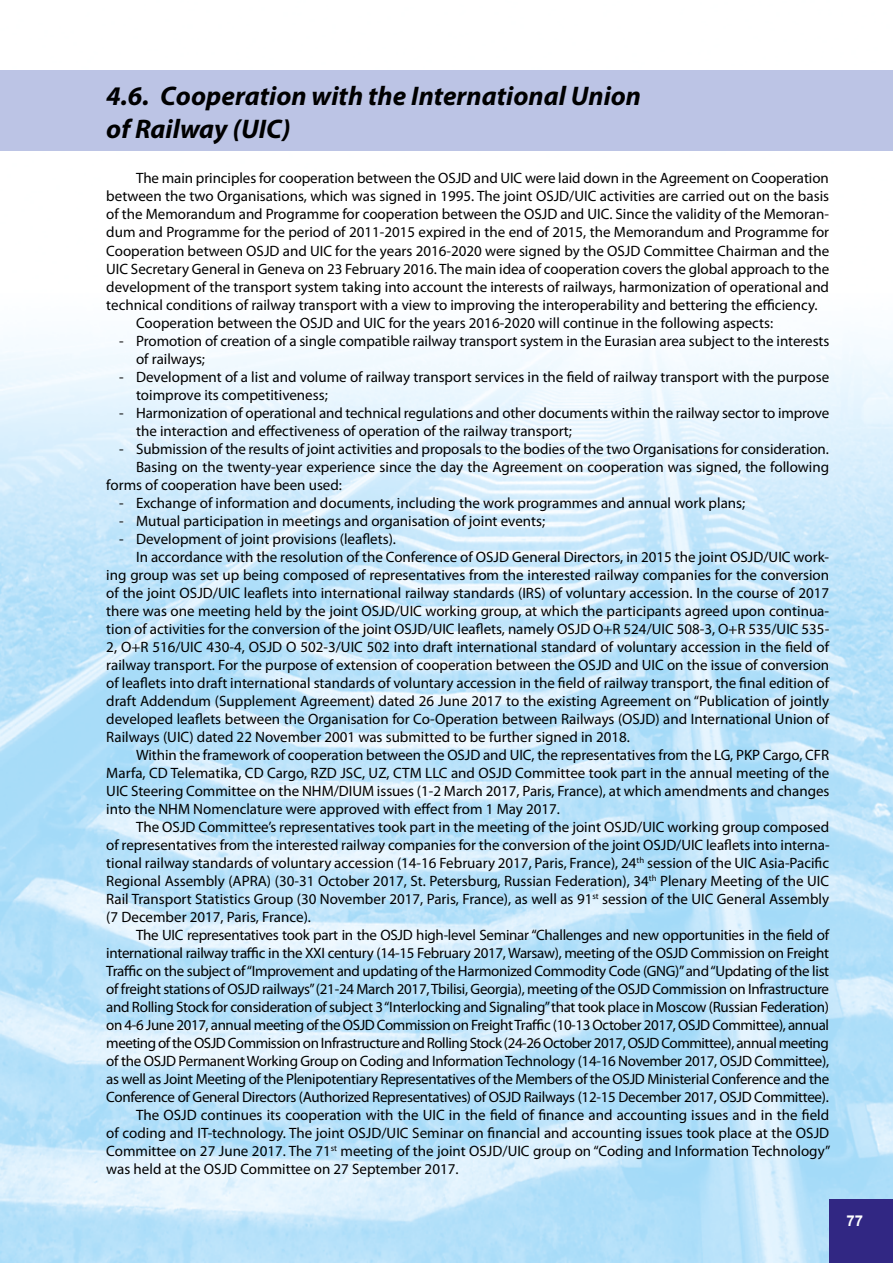
<style>
.page{position:relative;width:893px;height:1263px;background:#fff}
.page>*{position:absolute;margin:0;border:0;box-sizing:border-box;transform-origin:0 0}
.t1{font:italic 700 27px/32.4px "Myriad Pro";color:#000}
.t2{font:15px/18px "Myriad Pro";color:#000}
.t3{font:15px "Myriad Pro";letter-spacing:-.02em;color:#000}
.t4{font:15px "Myriad Pro";letter-spacing:-.03em;color:#000}
.t5{font:15px "Myriad Pro";letter-spacing:-.025em;color:#000}
.t6{font:700 15px "Arial";color:#fff}
</style>
<div class="page">
<img style="left:0;top:342px;width:893px;height:921px">
<div style="left:829px;top:1199px;width:64px;height:64px;background:#312783"></div>
<div style="left:0;top:70px;width:893px;height:81px;background:#bcc4e5"></div>
<h1 class="t1" style="left:106px;top:79px;width:536px">4.6. Cooperation with the International Union of Railway (UIC)</h1>
<p class="t2" style="left:136px;top:169px;width:694px">The main principles for cooperation between the OSJD and UIC were laid down in the Agreement on Cooperation</p>
<p class="t2" style="left:106px;top:187px;width:724px">between the two Organisations, which was signed in 1995. The joint OSJD/UIC activities are carried out on the basis</p>
<p class="t2" style="left:106px;top:205px;width:724px">of the Memorandum and Programme for cooperation between the OSJD and UIC. Since the validity of the Memoran-</p>
<p class="t2" style="left:106px;top:223px;width:724px">dum and Programme for the period of 2011-2015 expired in the end of 2015, the Memorandum and Programme for</p>
<p class="t2" style="left:106px;top:241px;width:724px">Cooperation between OSJD and UIC for the years 2016-2020 were signed by the OSJD Committee Chairman and the</p>
<p class="t2" style="left:106px;top:259px;width:724px">UIC Secretary General in Geneva on 23 February 2016. The main idea of cooperation covers the global approach to the</p>
<p class="t2" style="left:106px;top:277px;width:724px">development of the transport system taking into account the interests of railways, harmonization of operational and</p>
<p class="t2" style="left:106px;top:295px;width:713px">technical conditions of railway transport with a view to improving the interoperability and bettering the efficiency.</p>
<p class="t2" style="left:136px;top:313px;width:639px">Cooperation between the OSJD and UIC for the years 2016-2020 will continue in the following aspects:</p>
<p class="t2" style="left:136px;top:331px;width:695px;text-indent:-17px">- Promotion of creation of a single compatible railway transport system in the Eurasian area subject to the interests of railways;</p>
<p class="t2" style="left:136px;top:367px;width:695px;text-indent:-17px">- Development of a list and volume of railway transport services in the field of railway transport with the purpose toimprove its competitiveness;</p>
<p class="t2" style="left:136px;top:403px;width:695px;text-indent:-17px">- Harmonization of operational and technical regulations and other documents within the railway sector to improve the interaction and effectiveness of operation of the railway transport;</p>
<p class="t2" style="left:119px;top:439px;width:711px">- Submission of the results of joint activities and proposals to the bodies of the two Organisations for consideration.</p>
<p class="t2" style="left:136px;top:457px;width:695px">Basing on the twenty-year experience since the day the Agreement on cooperation was signed, the following</p>
<p class="t2" style="left:106px;top:475px;width:237px">forms of cooperation have been used:</p>
<p class="t2" style="left:119px;top:493px;width:628px">- Exchange of information and documents, including the work programmes and annual work plans;</p>
<p class="t2" style="left:119px;top:511px;width:428px">- Mutual participation in meetings and organisation of joint events;</p>
<p class="t2" style="left:119px;top:529px;width:278px">- Development of joint provisions (leaflets).</p>
<p class="t2" style="left:136px;top:547px;width:695px">In accordance with the resolution of the Conference of OSJD General Directors, in 2015 the joint OSJD/UIC work-</p>
<p class="t2" style="left:106px;top:565px;width:724px">ing group was set up being composed of representatives from the interested railway companies for the conversion</p>
<p class="t2" style="left:106px;top:583px;width:724px">of the joint OSJD/UIC leaflets into international railway standards (IRS) of voluntary accession. In the course of 2017</p>
<p class="t2" style="left:106px;top:601px;width:724px">there was one meeting held by the joint OSJD/UIC working group, at which the participants agreed upon continua-</p>
<p class="t2" style="left:106px;top:619px;width:724px">tion of activities for the conversion of the joint OSJD/UIC leaflets, namely OSJD О+R 524/UIC 508-3, О+R 535/UIC 535-</p>
<p class="t2" style="left:106px;top:637px;width:724px">2, О+R 516/UIC 430-4, OSJD О 502-3/UIC 502 into draft international standard of voluntary accession in the field of</p>
<p class="t2" style="left:106px;top:655px;width:724px">railway transport. For the purpose of extension of cooperation between the OSJD and UIC on the issue of conversion</p>
<p class="t2" style="left:106px;top:673px;width:724px">of leaflets into draft international standards of voluntary accession in the field of railway transport, the final edition of</p>
<p class="t2" style="left:106px;top:691px;width:724px">draft Addendum (Supplement Agreement) dated 26 June 2017 to the existing Agreement on “Publication of jointly</p>
<p class="t2" style="left:106px;top:709px;width:724px">developed leaflets between the Organisation for Co-Operation between Railways (OSJD) and International Union of</p>
<p class="t2" style="left:106px;top:727px;width:525px">Railways (UIC) dated 22 November 2001 was submitted to be further signed in 2018.</p>
<p class="t2" style="left:136px;top:745px;width:694px">Within the framework of cooperation between the OSJD and UIC, the representatives from the LG, PKP Cargo, CFR</p>
<p class="t2" style="left:106px;top:763px;width:724px">Marfa, CD Telematika, CD Cargo, RZD JSC, UZ, CTM LLC and OSJD Committee took part in the annual meeting of the</p>
<p class="t2" style="left:106px;top:781px;width:725px">UIC Steering Committee on the NHM/DIUM issues (1-2 March 2017, Paris, France), at which amendments and changes</p>
<p class="t2" style="left:106px;top:799px;width:455px">into the NHM Nomenclature were approved with effect from 1 May 2017.</p>
<p class="t2" style="left:136px;top:817px;width:695px">The OSJD Committee’s representatives took part in the meeting of the joint OSJD/UIC working group composed</p>
<p class="t2" style="left:106px;top:835px;width:725px">of representatives from the interested railway companies for the conversion of the joint OSJD/UIC leaflets into interna-</p>
<p class="t2" style="left:106px;top:853px;width:724px">tional railway standards of voluntary accession (14-16 February 2017, Paris, France), 24<sup>th</sup> session of the UIC Asia-Pacific</p>
<p class="t2" style="left:106px;top:871px;width:724px">Regional Assembly (APRA) (30-31 October 2017, St. Petersburg, Russian Federation), 34<sup>th</sup> Plenary Meeting of the UIC</p>
<p class="t2" style="left:106px;top:889px;width:724px">Rail Transport Statistics Group (30 November 2017, Paris, France), as well as 91<sup>st</sup> session of the UIC General Assembly</p>
<p class="t2" style="left:106px;top:907px;width:206px">(7 December 2017, Paris, France).</p>
<p class="t3" style="left:136px;top:925px;width:695px">The UIC representatives took part in the OSJD high-level Seminar “Challenges and new opportunities in the field of</p>
<p class="t3" style="left:106px;top:943px;width:724px">international railway traffic in the XXI century (14-15 February 2017, Warsaw), meeting of the OSJD Commission on Freight</p>
<p class="t3" style="left:106px;top:961px;width:724px">Traffic on the subject of “Improvement and updating of the Harmonized Commodity Code (GNG)” and “Updating of the list</p>
<p class="t3" style="left:106px;top:979px;width:724px">of freight stations of OSJD railways” (21-24 March 2017, Tbilisi, Georgia), meeting of the OSJD Commission on Infrastructure</p>
<p class="t3" style="left:106px;top:997px;width:724px">and Rolling Stock for consideration of subject 3 “Interlocking and Signaling” that took place in Moscow (Russian Federation)</p>
<p class="t5" style="left:106px;top:1015px;width:724px">on 4-6 June 2017, annual meeting of the OSJD Commission on Freight Traffic (10-13 October 2017, OSJD Committee), annual</p>
<p class="t4" style="left:106px;top:1033px;width:724px">meeting of the OSJD Commission on Infrastructure and Rolling Stock (24-26 October 2017, OSJD Committee), annual meeting</p>
<p class="t3" style="left:106px;top:1051px;width:724px">of the OSJD Permanent Working Group on Coding and Information Technology (14-16 November 2017, OSJD Committee),</p>
<p class="t3" style="left:106px;top:1069px;width:724px">as well as Joint Meeting of the Plenipotentiary Representatives of the Members of the OSJD Ministerial Conference and the</p>
<p class="t3" style="left:106px;top:1087px;width:724px">Conference of General Directors (Authorized Representatives) of OSJD Railways (12-15 December 2017, OSJD Committee).</p>
<p class="t2" style="left:136px;top:1105px;width:695px">The OSJD continues its cooperation with the UIC in the field of finance and accounting issues and in the field</p>
<p class="t2" style="left:106px;top:1123px;width:724px">of coding and IT-technology. The joint OSJD/UIC Seminar on financial and accounting issues took place at the OSJD</p>
<p class="t2" style="left:106px;top:1141px;width:726px">Committee on 27 June 2017. The 71<sup>st</sup> meeting of the joint OSJD/UIC group on “Coding and Information Technology”</p>
<p class="t2" style="left:106px;top:1159px;width:354px">was held at the OSJD Committee on 27 September 2017.</p>
<p class="t6" style="left:847px;top:1210px;width:18px">77</p>
</div>
